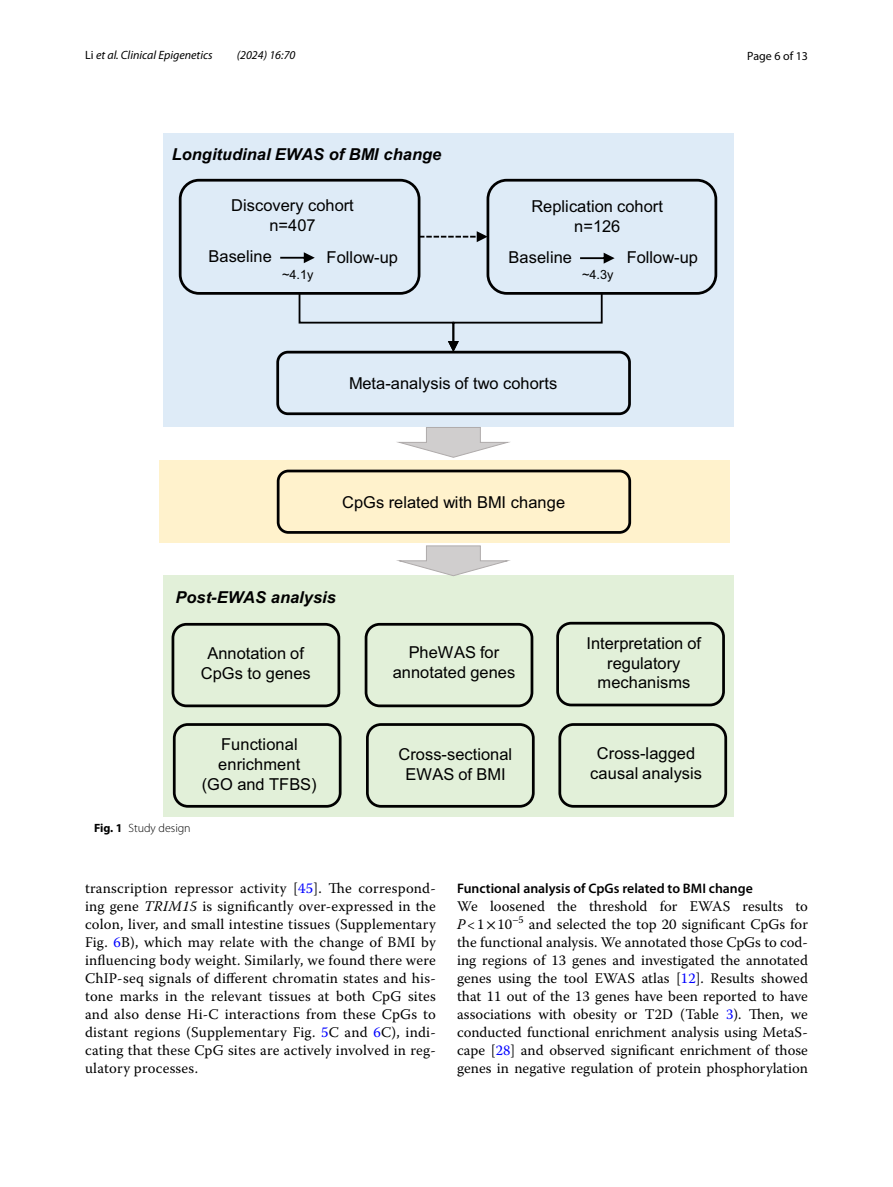
<style>
.page{position:relative;width:893px;height:1187px;background:#fff}
.page>*{position:absolute;margin:0;border:0;box-sizing:border-box;transform-origin:0 0}
.t1{font:16.5px/19.8px "Arial";color:#000;text-align:center}
.t2{font:italic 700 16.5px "Arial";color:#000}
.t3{font:14.7px/18px "Warnock Pro";letter-spacing:.005em;color:#000;text-align:justify}
.t4{font:600 13.8px "Myriad Pro";color:#000}
.t5{font:12.75px "Arial";color:#000}
.t6{font:italic 12px "Myriad Pro";color:#000}
.t7{font:300 12px "Myriad Pro";color:#000}
.t8{font:12px "Myriad Pro";color:#000}
.s1{font-style:normal}
.s2{font-weight:700}
.s3{color:#00f}
.s4{font-family:"Warnock Pro It 8"}
.s5{font-family:"STIX"}
</style>
<div class="page">
<div style="left:163px;top:575px;width:570px;height:242px;background:#e2f0d9"></div>
<div style="left:163px;top:133px;width:570px;height:294px;background:#deebf7"></div>
<div style="left:179px;top:179px;width:241px;height:116px;border:3px solid #000;border-radius:19px"></div>
<svg style="left:419px;top:231px;width:68px;height:11px"></svg>
<div style="left:487px;top:179px;width:230px;height:116px;border:3px solid #000;border-radius:19px"></div>
<svg style="left:280px;top:252px;width:35px;height:11px"></svg>
<svg style="left:580px;top:253px;width:35px;height:11px"></svg>
<div style="left:276px;top:351px;width:355px;height:64px;border:3px solid #000;border-radius:10px"></div>
<svg style="left:299px;top:293px;width:304px;height:59px"></svg>
<svg style="left:398px;top:427px;width:112px;height:31px"></svg>
<div style="left:159px;top:460px;width:571px;height:83px;background:#fff2cc"></div>
<div style="left:277px;top:469px;width:354px;height:64px;border:3px solid #000;border-radius:10px"></div>
<svg style="left:398px;top:545px;width:113px;height:31px"></svg>
<div style="left:366px;top:723px;width:169px;height:84px;border:3px solid #000;border-radius:14px"></div>
<div style="left:173px;top:723px;width:169px;height:84px;border:3px solid #000;border-radius:14px"></div>
<div style="left:365px;top:623px;width:168px;height:84px;border:3px solid #000;border-radius:14px"></div>
<div style="left:172px;top:623px;width:168px;height:84px;border:3px solid #000;border-radius:14px"></div>
<div style="left:556px;top:621px;width:169px;height:85px;border:3px solid #000;border-radius:14px"></div>
<div style="left:558px;top:723px;width:169px;height:84px;border:3px solid #000;border-radius:14px"></div>
<p class="t6" style="left:85px;top:48px;width:129px"><span class="s1">Li</span> et al. Clinical Epigenetics</p>
<p class="t6" style="left:237px;top:48px;width:60px">(2024) 16:70</p>
<p class="t8" style="left:747px;top:48px;width:62px">Page 6 of 13</p>
<p class="t2" style="left:172px;top:143px;width:271px">Longitudinal EWAS of BMI change</p>
<p class="t1" style="left:231px;top:196px;width:124px">Discovery cohort n=407</p>
<p class="t1" style="left:208px;top:246px;width:65px">Baseline</p>
<p class="t1" style="left:327px;top:247px;width:73px">Follow-up</p>
<p class="t5" style="left:282px;top:266px;width:33px">~4.1y</p>
<p class="t1" style="left:531px;top:196px;width:133px">Replication cohort n=126</p>
<p class="t1" style="left:509px;top:247px;width:65px">Baseline</p>
<p class="t1" style="left:627px;top:247px;width:73px">Follow-up</p>
<p class="t5" style="left:582px;top:266px;width:33px">~4.3y</p>
<p class="t1" style="left:349px;top:373px;width:210px">Meta-analysis of two cohorts</p>
<p class="t1" style="left:342px;top:492px;width:224px">CpGs related with BMI change</p>
<p class="t2" style="left:175px;top:586px;width:162px">Post-EWAS analysis</p>
<p class="t1" style="left:201px;top:643px;width:112px">Annotation of<br>CpGs to genes</p>
<p class="t1" style="left:586px;top:633px;width:116px">Interpretation of regulatory mechanisms</p>
<p class="t1" style="left:393px;top:642px;width:124px">PheWAS for annotated genes</p>
<p class="t7" style="left:94px;top:821px;width:98px"><span class="s2">Fig. 1</span> Study design</p>
<p class="t1" style="left:202px;top:734px;width:116px">Functional enrichment (GO and TFBS)</p>
<p class="t1" style="left:399px;top:744px;width:115px">Cross-sectional<br>EWAS of BMI</p>
<p class="t1" style="left:590px;top:743px;width:113px">Cross-lagged causal analysis</p>
<p class="t3" style="left:85px;top:878px;width:352px">transcription repressor activity [<span class="s3">45</span>]. The correspond&shy;ing gene <span class="s4">TRIM15</span> is significantly over-expressed in the colon, liver, and small intestine tissues (Supplementary Fig. <span class="s3">6</span>B), which may relate with the change of BMI by influencing body weight. Similarly, we found there were ChIP-seq signals of different chromatin states and his&shy;tone marks in the relevant tissues at both CpG sites and also dense Hi-C interactions from these CpGs to distant regions (Supplementary Fig. <span class="s3">5</span>C and <span class="s3">6</span>C), indi&shy;cating that these CpG sites are actively involved in reg&shy;ulatory processes.</p>
<p class="t4" style="left:457px;top:879px;width:297px">Functional analysis of CpGs related to BMI change</p>
<p class="t3" style="left:457px;top:896px;width:352px">We loosened the threshold for EWAS results to <span class="s4">P</span>&lt;1<span class="s5">×</span> -10<sup>–5</sup> and selected the top 20 significant CpGs for the functional analysis. We annotated those CpGs to cod&shy;ing regions of 13 genes and investigated the annotated genes using the tool EWAS atlas [<span class="s3">12</span>]. Results showed that 11 out of the 13 genes have been reported to have associations with obesity or T2D (Table <span class="s3">3</span>). Then, we conducted functional enrichment analysis using MetaS&shy;cape [<span class="s3">28</span>] and observed significant enrichment of those genes in negative regulation of protein phosphorylation</p>
</div>
